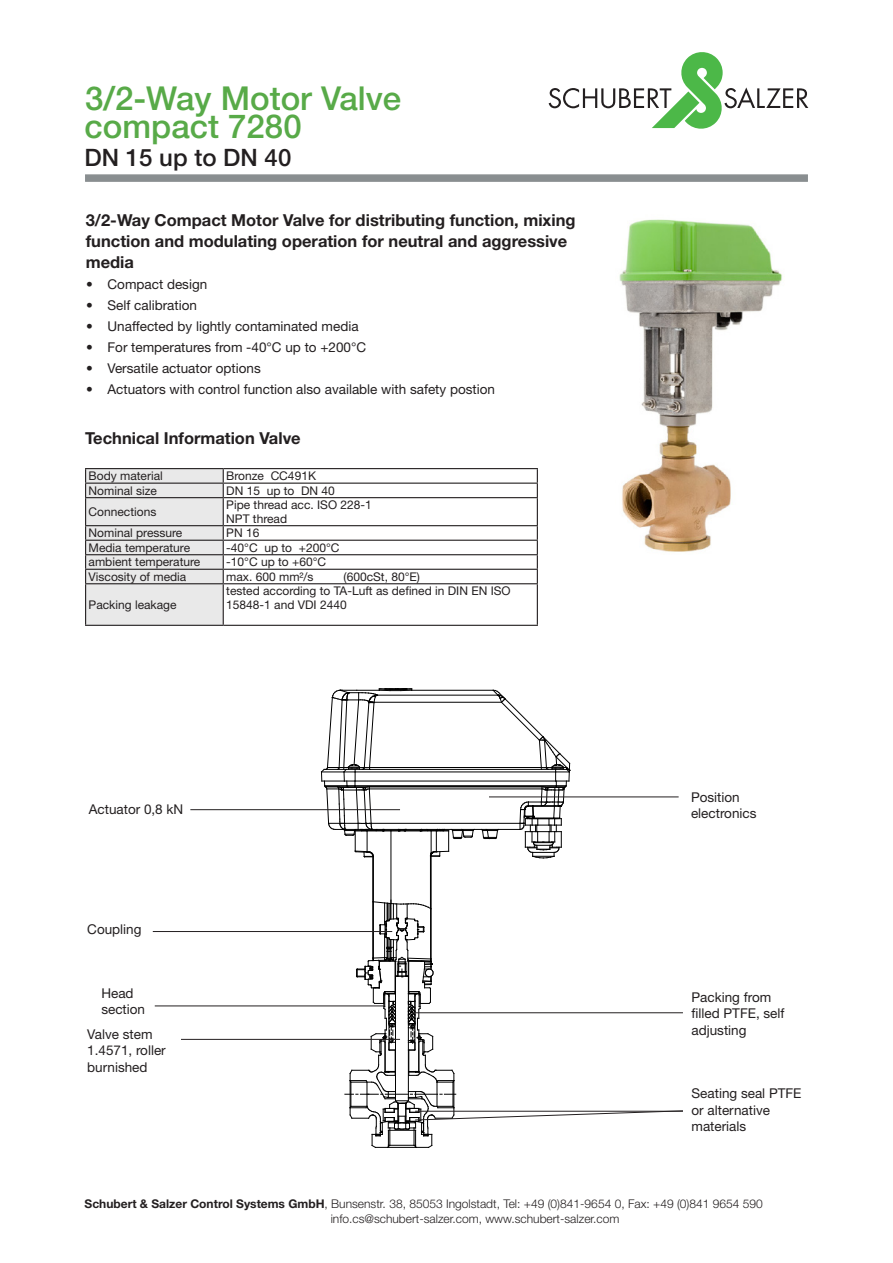
<style>
.page{position:relative;width:893px;height:1263px;background:#fff}
.page>*{position:absolute;margin:0;border:0;box-sizing:border-box;transform-origin:0 0}
.t1{font:500 33px "Helvetica Neue LT Std";color:#58aa48}
.t2{font:500 24px "Helvetica Neue LT Std";color:#231f20}
.Überschrift{font:700 16.5px "Helvetica Neue LT Std";color:#231f20}
.Text{font:13.5px/16.5px "Helvetica Neue LT Std";color:#231f20}
.Text_klein_8mm{font:12px/13.5px "Helvetica Neue LT Std";color:#231f20}
.t3{font:300 12px/15px "Helvetica Neue LT Std";color:#231f20}
.s1{font-weight:700}
</style>
<div class="page">
<svg style="left:549px;top:52px;width:259px;height:77px"></svg>
<svg style="left:85px;top:174px;width:723px;height:8px;background:#909496"></svg>
<hr style="left:374px;top:702px;width:127px;height:1px;background:#000">
<hr style="left:377px;top:695px;width:121px;height:1px;background:#000">
<hr style="left:412px;top:690px;width:81px;height:1px;background:#000">
<hr style="left:370px;top:767px;width:171px;height:1px;background:#000">
<hr style="left:355px;top:772px;width:201px;height:1px;background:#000">
<hr style="left:355px;top:785px;width:201px;height:1px;background:#000">
<hr style="left:371px;top:823px;width:149px;height:1px;background:#000">
<hr style="left:369px;top:786px;width:173px;height:1px;background:#000">
<hr style="left:369px;top:789px;width:173px;height:1px;background:#000">
<hr style="left:355px;top:781px;width:201px;height:1px;background:#000">
<hr style="left:355px;top:769px;width:201px;height:1px;background:#000">
<hr style="left:372px;top:829px;width:148px;height:1px;background:#000">
<svg style="left:481px;top:690px;width:90px;height:168px"></svg>
<hr style="left:391px;top:830px;width:40px;height:1px;background:#000">
<hr style="left:391px;top:831px;width:1px;height:72px;background:#000">
<hr style="left:372px;top:856px;width:1px;height:46px;background:#000">
<hr style="left:373px;top:856px;width:1px;height:46px;background:#000">
<svg style="left:321px;top:689px;width:91px;height:168px"></svg>
<hr style="left:431px;top:856px;width:1px;height:53px;background:#000">
<hr style="left:430px;top:856px;width:1px;height:52px;background:#000">
<svg style="left:420px;top:829px;width:54px;height:28px"></svg>
<hr style="left:190px;top:809px;width:210px;height:1px;background:#231f20">
<hr style="left:153px;top:931px;width:239px;height:1px;background:#231f20">
<hr style="left:489px;top:796px;width:190px;height:1px;background:#231f20">
<hr style="left:155px;top:1005px;width:229px;height:1px;background:#231f20">
<hr style="left:181px;top:1039px;width:219px;height:1px;background:#231f20">
<img style="left:619px;top:219px;width:163px;height:333px">
<svg style="left:345px;top:900px;width:338px;height:248px"></svg>
<svg style="left:224px;top:469px;width:313px;height:156px"></svg>
<hr style="left:85px;top:468px;width:138px;height:1px;background:#231f20">
<hr style="left:223px;top:468px;width:315px;height:1px;background:#231f20">
<hr style="left:223px;top:483px;width:315px;height:1px;background:#231f20">
<hr style="left:223px;top:497px;width:315px;height:1px;background:#231f20">
<hr style="left:223px;top:525px;width:315px;height:1px;background:#231f20">
<hr style="left:223px;top:540px;width:315px;height:1px;background:#231f20">
<hr style="left:223px;top:554px;width:315px;height:1px;background:#231f20">
<hr style="left:223px;top:569px;width:315px;height:1px;background:#231f20">
<svg style="left:85px;top:469px;width:139px;height:156px;background:#dcdcdc"></svg>
<svg style="left:537px;top:469px;width:1px;height:114px"></svg>
<hr style="left:85px;top:583px;width:138px;height:1px;background:#231f20">
<hr style="left:85px;top:584px;width:1px;height:41px;background:#231f20">
<hr style="left:223px;top:583px;width:315px;height:1px;background:#231f20">
<hr style="left:223px;top:584px;width:1px;height:41px;background:#231f20">
<hr style="left:537px;top:584px;width:1px;height:41px;background:#231f20">
<hr style="left:85px;top:625px;width:138px;height:1px;background:#231f20">
<hr style="left:223px;top:625px;width:315px;height:1px;background:#231f20">
<p class="t1" style="left:85px;top:79px;width:318px">3/2-Way Motor Valve</p>
<p class="t2" style="left:85px;top:143px;width:208px">DN 15 up to DN 40</p>
<p class="t1" style="left:85px;top:107px;width:219px">compact 7280</p>
<p class="Überschrift" style="left:86px;top:210px;width:491px">3/2-Way Compact Motor Valve for distributing function, mixing</p>
<p class="Überschrift" style="left:86px;top:231px;width:483px">function and modulating operation for neutral and aggressive</p>
<p class="Überschrift" style="left:86px;top:252px;width:50px">media</p>
<p class="Text" style="left:86px;top:275px;width:123px">• Compact design</p>
<p class="Text" style="left:86px;top:296px;width:112px">• Self calibration</p>
<p class="Text" style="left:86px;top:317px;width:274px">• Unaffected by lightly contaminated media</p>
<p class="Text" style="left:86px;top:338px;width:281px">• For temperatures from -40°C up to +200°C</p>
<p class="Text" style="left:86px;top:359px;width:176px">• Versatile actuator options</p>
<p class="Text" style="left:86px;top:380px;width:410px">• Actuators with control function also available with safety postion</p>
<p class="Überschrift" style="left:85px;top:428px;width:217px">Technical Information Valve</p>
<p class="Text_klein_8mm" style="left:89px;top:469px;width:76px">Body material</p>
<p class="Text_klein_8mm" style="left:226px;top:469px;width:91px">Bronze CC491K</p>
<p class="Text_klein_8mm" style="left:89px;top:483px;width:70px">Nominal size</p>
<p class="Text_klein_8mm" style="left:226px;top:483px;width:110px">DN 15 up to DN 40</p>
<p class="Text_klein_8mm" style="left:89px;top:505px;width:69px">Connections</p>
<p class="Text_klein_8mm" style="left:226px;top:498px;width:147px">Pipe thread acc. ISO 228-1</p>
<p class="Text_klein_8mm" style="left:226px;top:511px;width:62px">NPT thread</p>
<p class="Text_klein_8mm" style="left:89px;top:526px;width:95px">Nominal pressure</p>
<p class="Text_klein_8mm" style="left:226px;top:526px;width:35px">PN 16</p>
<p class="Text_klein_8mm" style="left:89px;top:541px;width:103px">Media temperature</p>
<p class="Text_klein_8mm" style="left:226px;top:541px;width:115px">-40°C up to +200°C</p>
<p class="Text_klein_8mm" style="left:89px;top:555px;width:113px">ambient temperature</p>
<p class="Text_klein_8mm" style="left:226px;top:555px;width:101px">-10°C up to +60°C</p>
<p class="Text_klein_8mm" style="left:89px;top:570px;width:99px">Viscosity of media</p>
<p class="Text_klein_8mm" style="left:226px;top:570px;width:89px">max. 600 mm²/s</p>
<p class="Text_klein_8mm" style="left:344px;top:570px;width:78px">(600cSt, 80°E)</p>
<p class="Text_klein_8mm" style="left:89px;top:598px;width:90px">Packing leakage</p>
<p class="Text_klein_8mm" style="left:226px;top:584px;width:286px">tested according to TA-Luft as defined in DIN EN ISO<br>15848-1 and VDI 2440</p>
<p class="Text" style="left:89px;top:801px;width:96px">Actuator 0,8 kN</p>
<p class="Text" style="left:87px;top:920px;width:56px">Coupling</p>
<p class="Text" style="left:101px;top:984px;width:45px">Head section</p>
<p class="Text" style="left:87px;top:1026px;width:80px">Valve stem<br>1.4571, roller burnished</p>
<p class="Text" style="left:691px;top:788px;width:67px">Position electronics</p>
<p class="Text" style="left:691px;top:988px;width:94px">Packing from filled PTFE, self adjusting</p>
<p class="Text" style="left:691px;top:1085px;width:111px">Seating seal PTFE or alternative materials</p>
<p class="t3" style="left:331px;top:1196px;width:434px;text-indent:-246px"><span class="s1">Schubert &amp; Salzer Control Systems GmbH</span>, Bunsenstr. 38, 85053 Ingolstadt, Tel: +49 (0)841-9654 0, Fax: +49 (0)841 9654 590 info.cs@schubert-salzer.com, www.schubert-salzer.com</p>
</div>
